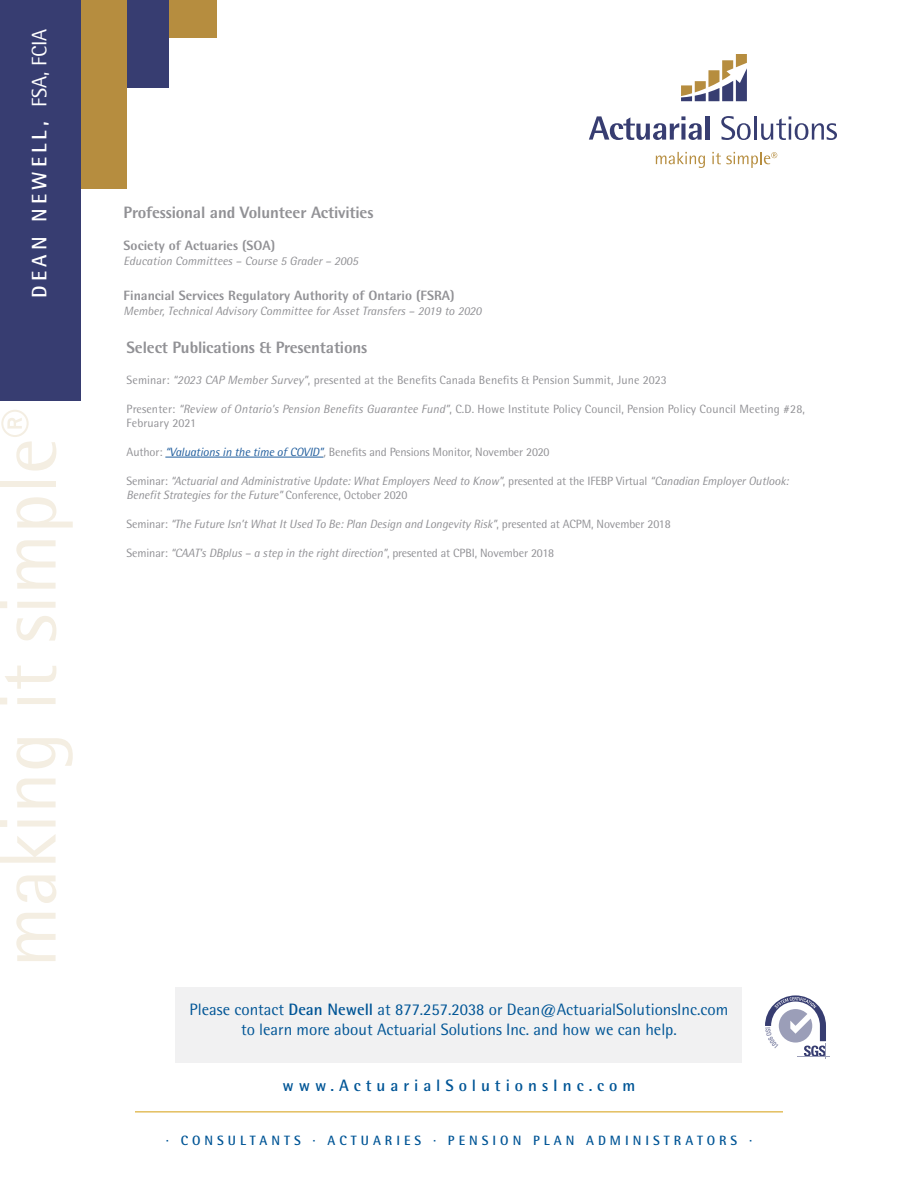
<style>
.page{position:relative;width:918px;height:1188px;background:#fff}
.page>*{position:absolute;margin:0;border:0;box-sizing:border-box;transform-origin:0 0}
.t1{font:700 21px "Rotis Semi Sans Std";letter-spacing:.2em;color:#fff}
.t2{font:16.5px/19.8px "Rotis Semi Sans Std";color:#005596;text-align:center}
.t3{font:800 16.5px "Rotis Semi Sans Std";letter-spacing:-.01em;color:#919195}
.t4{font:700 16.5px "Rotis Semi Sans Std";letter-spacing:.3em;color:#005596}
.t5{font:800 13.5px "Rotis Semi Sans Std";color:#919195}
.t6{font:700 13.5px "Rotis Semi Sans Std";letter-spacing:.3em;color:#005596}
.t7{font:italic 12px/14.4px "Rotis Semi Sans Std";letter-spacing:-.01em;color:#919195}
.t8{font:12px/14.4px "Rotis Semi Sans Std";letter-spacing:.01em;color:#919195}
.t9{font:12px "Rotis Semi Sans Std";letter-spacing:-.01em;color:#919195}
.s1{font-weight:400}
.s2{font-style:italic}
.s3{font-style:italic;color:#215e9e}
.s4{font-style:normal}
.s5{font-weight:700}
</style>
<div class="page">
<div style="left:122px;top:0;width:95px;height:37px;background:#b68d3f"></div>
<div style="left:74px;top:0;width:95px;height:88px;background:#373d71"></div>
<div style="left:32px;top:0;width:95px;height:189px;background:#b68d3f"></div>
<div style="left:0;top:0;width:81px;height:401px;background:#373d71"></div>
<svg style="left:589px;top:116px;width:113px;height:24px"></svg>
<hr style="left:705px;top:116px;width:4px;height:24px;background:#373d71">
<svg style="left:721px;top:116px;width:30px;height:24px"></svg>
<hr style="left:754px;top:116px;width:3px;height:24px;background:#373d71">
<svg style="left:761px;top:116px;width:76px;height:24px"></svg>
<svg style="left:681px;top:54px;width:66px;height:47px"></svg>
<svg style="left:656px;top:152px;width:49px;height:16px"></svg>
<svg style="left:712px;top:152px;width:65px;height:16px"></svg>
<svg style="left:16px;top:913px;width:40px;height:48px"></svg>
<svg style="left:16px;top:875px;width:40px;height:28px"></svg>
<svg style="left:0;top:834px;width:56px;height:29px"></svg>
<svg style="left:0;top:820px;width:56px;height:7px"></svg>
<svg style="left:16px;top:779px;width:40px;height:28px"></svg>
<svg style="left:16px;top:738px;width:57px;height:30px"></svg>
<svg style="left:0;top:698px;width:56px;height:6px"></svg>
<svg style="left:5px;top:666px;width:51px;height:23px"></svg>
<svg style="left:16px;top:616px;width:40px;height:25px"></svg>
<svg style="left:0;top:601px;width:56px;height:7px"></svg>
<svg style="left:16px;top:540px;width:40px;height:49px"></svg>
<svg style="left:16px;top:497px;width:57px;height:31px"></svg>
<div style="left:0;top:481px;width:56px;height:6px;background:#f4eee2"></div>
<svg style="left:1px;top:410px;width:55px;height:61px"></svg>
<hr style="left:135px;top:1112px;width:648px;height:1px;background:#d59f0f">
<div style="left:176px;top:987px;width:566px;height:76px;background:#f1f1f2"></div>
<hr style="left:165px;top:457px;width:158px;height:1px;background:#215e9e">
<hr style="left:797px;top:1056px;width:33px;height:1px;background:#9b9eb8">
<svg style="left:765px;top:995px;width:61px;height:64px"></svg>
<h1 class="t1" style="left:26px;top:298px;width:271px;rotate:-90deg">DEAN NEWELL, <span class="s1">FSA, FCIA</span></h1>
<h2 class="t3" style="left:124px;top:202px;width:251px">Professional and Volunteer Activities</h2>
<p class="t5" style="left:124px;top:237px;width:153px">Society of Actuaries (SOA)</p>
<p class="t7" style="left:124px;top:253px;width:236px">Education Committees – Course 5 Grader – 2005</p>
<p class="t5" style="left:124px;top:287px;width:332px">Financial Services Regulatory Authority of Ontario (FSRA)</p>
<p class="t7" style="left:124px;top:303px;width:359px">Member, Technical Advisory Committee for Asset Transfers – 2019 to 2020</p>
<h2 class="t3" style="left:127px;top:337px;width:242px">Select Publications &amp; Presentations</h2>
<p class="t8" style="left:127px;top:373px;width:542px">Seminar: <span class="s2">“2023 CAP Member Survey”</span>, presented at the Benefits Canada Benefits &amp; Pension Summit, June 2023</p>
<p class="t8" style="left:127px;top:401px;width:680px">Presenter: <span class="s2">“Review of Ontario’s Pension Benefits Guarantee Fund”</span>, C.D. Howe Institute Policy Council, Pension Policy Council Meeting #28,<br>February 2021</p>
<p class="t9" style="left:127px;top:445px;width:424px">Author: <span class="s3">“Valuations in the time of COVID”</span><span class="s2">,</span> Benefits and Pensions Monitor, November 2020</p>
<p class="t7" style="left:127px;top:473px;width:664px"><span class="s4">Seminar:</span> “Actuarial and Administrative Update: What Employers Need to Know”<span class="s4">, presented at the IFEBP Virtual</span> “Canadian Employer Outlook:<br>Benefit Strategies for the Future” <span class="s4">Conference, October 2020</span></p>
<p class="t7" style="left:127px;top:516px;width:546px"><span class="s4">Seminar:</span> “The Future Isn’t What It Used To Be: Plan Design and Longevity Risk”<span class="s4">, presented at ACPM, November 2018</span></p>
<p class="t7" style="left:127px;top:545px;width:429px"><span class="s4">Seminar:</span> “CAAT’s DBplus – a step in the right direction”<span class="s4">, presented at CPBI, November 2018</span></p>
<h2 class="t2" style="left:190px;top:1000px;width:540px">Please contact <span class="s5">Dean Newell</span> at 877.257.2038 or Dean@ActuarialSolutionsInc.com to learn more about Actuarial Solutions Inc. and how we can help.</h2>
<h2 class="t4" style="left:283px;top:1075px;width:354px">www.ActuarialSolutionsInc.com</h2>
<p class="t6" style="left:166px;top:1132px;width:588px">· CONSULTANTS · ACTUARIES · PENSION PLAN ADMINISTRATORS ·</p>
</div>
